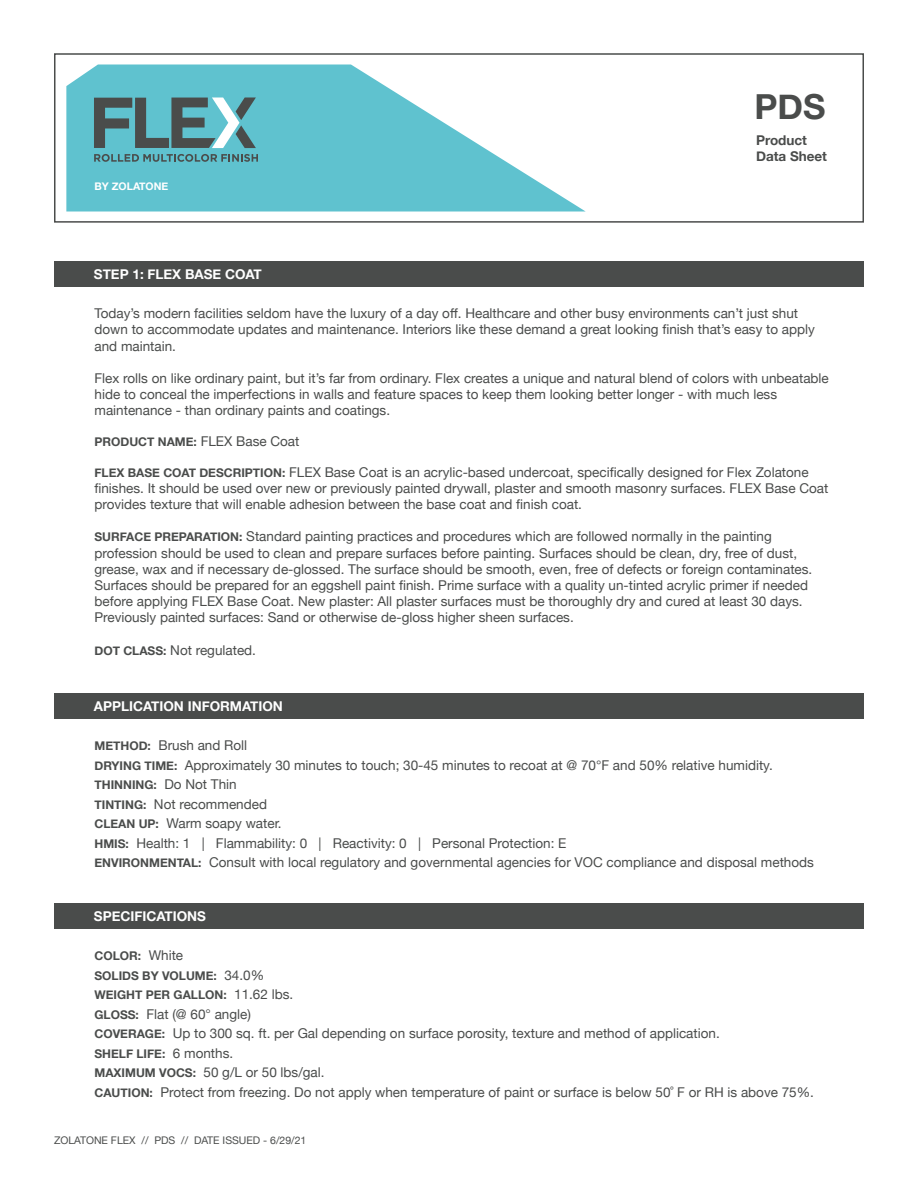
<style>
.page{position:relative;width:918px;height:1188px;background:#fff}
.page>*{position:absolute;margin:0;border:0;box-sizing:border-box;transform-origin:0 0}
.t1{font:700 34.5px "Helvetica Neue";color:#4a4c4b}
.t2{font:13.5px/16.2px "Helvetica Neue";color:#4a4c4b}
.t3{font:700 13.5px "Helvetica Neue";color:#fff}
.t4{font:700 13.5px "Helvetica Neue";color:#4a4c4b}
.t5{font:700 12px "Helvetica Neue";color:#4a4c4b}
.t6{font:10.5px "Helvetica Neue";color:#4a4c4b}
.t7{font:700 10.5px "Helvetica Neue";color:#fff}
.s1{font-weight:400;font-size:13.5px}
.s2{font-weight:700;font-size:12px}
.s3{font-family:"Avenir";font-weight:300}
</style>
<div class="page">
<svg style="left:66px;top:65px;width:520px;height:147px;fill:#5fc2cf"></svg>
<div style="left:54px;top:261px;width:810px;height:25px;background:#4a4c4b"></div>
<svg style="left:94px;top:154px;width:164px;height:8px"></svg>
<svg style="left:94px;top:97px;width:162px;height:51px;background:#609298"></svg>
<div style="left:54px;top:53px;width:810px;height:170px;border:2px solid #4a4c4b"></div>
<div style="left:54px;top:693px;width:810px;height:25px;background:#4a4c4b"></div>
<div style="left:54px;top:903px;width:810px;height:25px;background:#4a4c4b"></div>
<p class="t7" style="left:94px;top:178px;width:75px">BY ZOLATONE</p>
<p class="t1" style="left:754px;top:80px;width:72px">PDS</p>
<p class="t4" style="left:756px;top:129px;width:53px">Product</p>
<p class="t4" style="left:756px;top:145px;width:73px">Data Sheet</p>
<p class="t3" style="left:94px;top:263px;width:169px">STEP 1: FLEX BASE COAT</p>
<p class="t2" style="left:94px;top:306px;width:722px">Today’s modern facilities seldom have the luxury of a day off. Healthcare and other busy environments can’t just shut down to accommodate updates and maintenance. Interiors like these demand a great looking finish that’s easy to apply and maintain.</p>
<p class="t2" style="left:94px;top:371px;width:736px">Flex rolls on like ordinary paint, but it’s far from ordinary. Flex creates a unique and natural blend of colors with unbeatable hide to conceal the imperfections in walls and feature spaces to keep them looking better longer - with much less maintenance - than ordinary paints and coatings.</p>
<p class="t5" style="left:94px;top:432px;width:206px">PRODUCT NAME: <span class="s1">FLEX Base Coat</span></p>
<p class="t2" style="left:94px;top:465px;width:735px"><span class="s2">FLEX BASE COAT DESCRIPTION:</span> FLEX Base Coat is an acrylic-based undercoat, specifically designed for Flex Zolatone finishes. It should be used over new or previously painted drywall, plaster and smooth masonry surfaces. FLEX Base Coat provides texture that will enable adhesion between the base coat and finish coat.</p>
<p class="t2" style="left:94px;top:529px;width:719px"><span class="s2">SURFACE PREPARATION:</span> Standard painting practices and procedures which are followed normally in the painting profession should be used to clean and prepare surfaces before painting. Surfaces should be clean, dry, free of dust, grease, wax and if necessary de-glossed. The surface should be smooth, even, free of defects or foreign contaminates.<br>Surfaces should be prepared for an eggshell paint finish. Prime surface with a quality un-tinted acrylic primer if needed before applying FLEX Base Coat. New plaster: All plaster surfaces must be thoroughly dry and cured at least 30 days.<br>Previously painted surfaces: Sand or otherwise de-gloss higher sheen surfaces.</p>
<p class="t2" style="left:94px;top:643px;width:163px"><span class="s2">DOT CLASS:</span> Not regulated.</p>
<p class="t3" style="left:94px;top:695px;width:190px">APPLICATION INFORMATION</p>
<p class="t2" style="left:94px;top:738px;width:154px"><span class="s2">METHOD:</span> Brush and Roll</p>
<p class="t2" style="left:94px;top:758px;width:680px"><span class="s2">DRYING TIME:</span> Approximately 30 minutes to touch; 30-45 minutes to recoat at @ 70°F and 50% relative humidity.</p>
<p class="t5" style="left:94px;top:776px;width:144px">THINNING: <span class="s1">Do Not Thin</span></p>
<p class="t2" style="left:94px;top:797px;width:174px"><span class="s2">TINTING:</span> Not recommended</p>
<p class="t2" style="left:94px;top:816px;width:189px"><span class="s2">CLEAN UP:</span> Warm soapy water.</p>
<p class="t2" style="left:94px;top:836px;width:474px"><span class="s2">HMIS:</span> Health: 1 | Flammability: 0 | Reactivity: 0 | Personal Protection: E</p>
<p class="t2" style="left:94px;top:855px;width:721px"><span class="s2">ENVIRONMENTAL:</span> Consult with local regulatory and governmental agencies for VOC compliance and disposal methods</p>
<p class="t3" style="left:94px;top:905px;width:113px">SPECIFICATIONS</p>
<p class="t5" style="left:94px;top:947px;width:90px">COLOR: <span class="s1">White</span></p>
<p class="t5" style="left:94px;top:966px;width:171px">SOLIDS BY VOLUME: <span class="s1">34.0%</span></p>
<p class="t5" style="left:94px;top:986px;width:200px">WEIGHT PER GALLON: <span class="s1">11.62 lbs.</span></p>
<p class="t2" style="left:94px;top:1007px;width:158px"><span class="s2">GLOSS:</span> Flat (@ 60<span class="s3">°</span> angle)</p>
<p class="t2" style="left:94px;top:1026px;width:627px"><span class="s2">COVERAGE:</span> Up to 300 sq. ft. per Gal depending on surface porosity, texture and method of application.</p>
<p class="t5" style="left:94px;top:1044px;width:140px">SHELF LIFE: <span class="s1">6 months.</span></p>
<p class="t2" style="left:94px;top:1065px;width:232px"><span class="s2">MAXIMUM VOCS:</span> 50 g/L or 50 lbs/gal.</p>
<p class="t2" style="left:94px;top:1085px;width:721px"><span class="s2">CAUTION:</span> Protect from freezing. Do not apply when temperature of paint or surface is below 50˚ F or RH is above 75%.</p>
<p class="t6" style="left:54px;top:1133px;width:254px">ZOLATONE FLEX // PDS // DATE ISSUED - 6/29/21</p>
</div>
